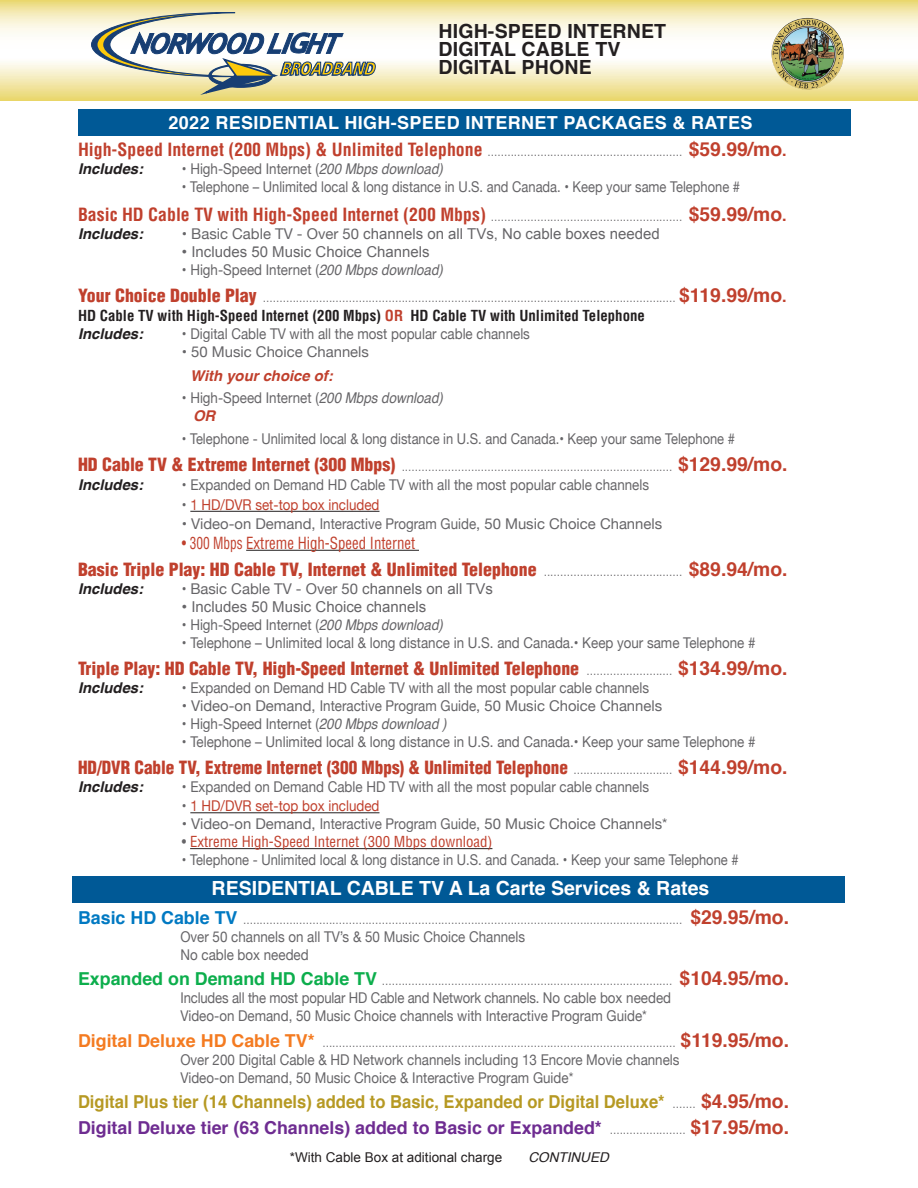
<style>
.page{position:relative;width:918px;height:1188px;background:#fff}
.page>*{position:absolute;margin:0;border:0;box-sizing:border-box;transform-origin:0 0}
.t1{font:700 19.5px/18px "Helvetica";letter-spacing:.01em;color:#231f20}
.t2{font:700 19.5px "Helvetica";color:#fff}
.t3{font:700 18px "Helvetica";letter-spacing:.02em;color:#fff}
.t4{font:900 condensed 17.85px "Helvetica";color:#c0402d}
.t5{font:700 17.85px/25.5px "Helvetica";color:#b69923;scale:.93 1}
.t6{font:900 condensed 17.85px "Helvetica";color:#c0402d;scale:.96 1}
.t7{font:condensed 16.35px "Helvetica";color:#c0402d;scale:.82 1}
.t8{font:15px "Arial";color:#666568}
.t9{font:14.85px/18px "Helvetica Neue";color:#666568;scale:.9 1}
.t10{font:14.85px "Helvetica Neue";color:#666568;scale:.87 1}
.t11{font:14.85px "Helvetica Neue";color:#666568}
.t12{font:14.85px/18px "Helvetica Neue";color:#666568;scale:.88 1}
.t13{font:700 condensed 14.85px/18px "Helvetica";color:#231f20}
.t14{font:italic 700 14.85px "Helvetica";color:#231f20}
.t15{font:14.85px "Helvetica Neue";color:#c0402d;scale:.9 1}
.t16{font:condensed 14.85px "Helvetica";color:#c0402d}
.t17{font:italic 700 14.85px "Helvetica";color:#c0402d}
.t18{font:13.5px "Arial";color:#231f20}
.t19{font:italic 13.5px "Helvetica";color:#231f20}
.t20{font:300 11.85px "Helvetica Neue";color:#666568}
.s1{font-family:"Helvetica";font-weight:700;font-stretch:condensed;font-size:17.85px;color:#c0402d}
.s2{font-family:"Helvetica";font-weight:700;font-size:19.35px;color:#c0402d}
.s3{font-family:"Helvetica";font-weight:700;font-size:16.35px;color:#c0402d}
.s4{font-family:"Helvetica";font-style:italic}
.s5{font-family:"Helvetica Neue";font-size:14.85px}
.s6{font-family:"Helvetica";font-weight:900;font-stretch:condensed;font-size:17.85px;color:#c0402d}
.s7{color:#c0402d}
.s8{font-style:italic;font-stretch:normal}
.s9{color:#666568}
.s10{font-family:"Helvetica Neue";font-weight:300;font-stretch:normal;font-size:11.85px;color:#666568}
.s11{font-weight:700;font-stretch:normal;font-size:19.35px}
.s12{font-family:"Arial";font-size:15px}
.s13{font-family:"Helvetica";font-weight:700;font-size:17.85px;color:#0079c2}
.s14{font-family:"Helvetica";font-weight:700;font-size:17.85px;color:#0cae4c}
.s15{font-family:"Helvetica";font-weight:700;font-size:17.85px;color:#f47b21}
.s16{font-family:"Helvetica Neue";font-weight:300;font-size:11.85px;color:#666568}
.s17{font-size:19.35px;color:#c0402d}
.s18{color:#6e2c91}
</style>
<div class="page">
<div style="left:73px;top:876px;width:772px;height:27px;background:#005996"></div>
<div style="left:78px;top:110px;width:772px;height:26px;background:#005996"></div>
<svg style="left:0;top:0;width:918px;height:100px"></svg>
<hr style="left:190px;top:511px;width:189px;height:1px;background:#231f20">
<hr style="left:246px;top:550px;width:173px;height:1px;background:#231f20">
<hr style="left:190px;top:812px;width:189px;height:1px;background:#231f20">
<hr style="left:190px;top:848px;width:302px;height:1px;background:#231f20">
<svg style="left:91px;top:12px;width:285px;height:83px"></svg>
<img style="left:771px;top:18px;width:73px;height:72px">
<h1 class="t1" style="left:438px;top:22px;width:229px">HIGH-SPEED INTERNET<br>DIGITAL CABLE TV<br>DIGITAL PHONE</h1>
<h2 class="t3" style="left:169px;top:108px;width:585px">2022 RESIDENTIAL HIGH-SPEED INTERNET PACKAGES &amp; RATES</h2>
<p class="t20" style="left:78px;top:142px;width:710px"><span class="s1">High-Speed Internet (200 Mbps) &amp; Unlimited Telephone</span> ........................................................... <span class="s2">$59.99/mo</span><span class="s3">.</span></p>
<p class="t14" style="left:78px;top:157px;width:67px">Includes:</p>
<p class="t9" style="left:182px;top:161px;width:291px">• High-Speed Internet (<span class="s4">200 Mbps download)</span></p>
<p class="t10" style="left:182px;top:176px;width:643px">• Telephone – Unlimited local &amp; long distance in U.S. and Canada. • Keep your same Telephone #</p>
<p class="t20" style="left:78px;top:207px;width:710px"><span class="s1">Basic HD Cable TV with High-Speed Internet (200 Mbps)</span> .......................................................... <span class="s2">$59.99/mo</span><span class="s3">.</span></p>
<p class="t14" style="left:78px;top:221px;width:67px">Includes:</p>
<p class="t8" style="left:182px;top:223px;width:479px"><span class="s5">• Basic Cable TV - Over 50</span> channels on all TVs, No cable boxes needed</p>
<p class="t8" style="left:182px;top:241px;width:249px">• Includes 50 Music Choice Channels</p>
<p class="t9" style="left:182px;top:261px;width:291px">• High-Speed Internet (<span class="s4">200 Mbps download)</span></p>
<p class="t20" style="left:78px;top:288px;width:710px"><span class="s6">Your Choice Double Play</span> ............................................................................................................................. <span class="s2">$119.99/mo</span><span class="s3">.</span></p>
<p class="t13" style="left:78px;top:306px;width:569px">HD Cable TV with High-Speed Internet (200 Mbps) <span class="s7">OR</span> HD Cable TV with Unlimited Telephone<br><span class="s8">Includes:</span></p>
<p class="t9" style="left:182px;top:325px;width:388px">• Digital Cable TV with all the most popular cable channels</p>
<p class="t11" style="left:182px;top:341px;width:189px">• 50 Music Choice Channels</p>
<p class="t17" style="left:190px;top:363px;width:144px">With your choice of:</p>
<p class="t9" style="left:182px;top:390px;width:291px">• High-Speed Internet (<span class="s4">200 Mbps download)</span></p>
<p class="t17" style="left:193px;top:404px;width:24px">OR</p>
<p class="t10" style="left:182px;top:428px;width:637px">• Telephone - Unlimited local &amp; long distance in U.S. and Canada.• Keep your same Telephone #</p>
<p class="t20" style="left:78px;top:457px;width:711px"><span class="s6">HD Cable TV &amp; Extreme Internet (300 Mbps)</span> .................................................................................. <span class="s2">$129.99/mo.</span></p>
<p class="t14" style="left:78px;top:473px;width:67px">Includes:</p>
<p class="t9" style="left:182px;top:477px;width:521px">• Expanded on Demand HD Cable TV with all the most popular cable channels</p>
<p class="t15" style="left:182px;top:494px;width:221px"><span class="s9">•</span> 1 HD/DVR set-top box included</p>
<p class="t11" style="left:182px;top:513px;width:482px">• Video-on Demand, Interactive Program Guide, 50 Music Choice Channels</p>
<h3 class="t7" style="left:182px;top:533px;width:286px">• 300 Mbps Extreme High-Speed Internet</h3>
<h3 class="t4" style="left:78px;top:558px;width:711px">Basic Triple Play: HD Cable TV, Internet &amp; Unlimited Telephone <span class="s10">..........................................</span> <span class="s11">$89.94/mo.</span></h3>
<p class="t14" style="left:78px;top:576px;width:67px">Includes:</p>
<p class="t9" style="left:182px;top:580px;width:347px">• Basic Cable TV - Over 50 <span class="s12">channels on all TVs</span></p>
<p class="t8" style="left:182px;top:597px;width:246px">• Includes 50 Music Choice channels</p>
<p class="t9" style="left:182px;top:616px;width:291px">• High-Speed Internet (<span class="s4">200 Mbps download)</span></p>
<p class="t9" style="left:182px;top:634px;width:639px">• Telephone – Unlimited local &amp; long distance in U.S. and Canada.• Keep your same Telephone #</p>
<h3 class="t4" style="left:78px;top:657px;width:711px">Triple Play: HD Cable TV, High-Speed Internet &amp; Unlimited Telephone <span class="s10">..........................</span> <span class="s11">$134.99/mo.</span></h3>
<p class="t14" style="left:78px;top:675px;width:67px">Includes:</p>
<p class="t9" style="left:182px;top:679px;width:521px">• Expanded on Demand HD Cable TV with all the most popular cable channels</p>
<p class="t11" style="left:182px;top:695px;width:482px">• Video-on Demand, Interactive Program Guide, 50 Music Choice Channels</p>
<p class="t9" style="left:182px;top:715px;width:296px">• High-Speed Internet (<span class="s4">200 Mbps download )</span></p>
<p class="t9" style="left:182px;top:733px;width:639px">• Telephone – Unlimited local &amp; long distance in U.S. and Canada.• Keep your same Telephone #</p>
<h3 class="t6" style="left:78px;top:756px;width:741px">HD/DVR Cable TV, Extreme Internet (300 Mbps) &amp; Unlimited Telephone <span class="s10">..............................</span> <span class="s11">$144.99/mo.</span></h3>
<p class="t14" style="left:78px;top:774px;width:67px">Includes:</p>
<p class="t9" style="left:182px;top:778px;width:521px">• Expanded on Demand Cable HD TV with all the most popular cable channels</p>
<p class="t15" style="left:182px;top:795px;width:221px"><span class="s9">•</span> 1 HD/DVR set-top box included</p>
<p class="t11" style="left:182px;top:813px;width:487px">• Video-on Demand, Interactive Program Guide, 50 Music Choice Channels*</p>
<p class="t16" style="left:182px;top:833px;width:312px"><span class="s9">•</span> Extreme High-Speed Internet (300 Mbps download)</p>
<p class="t10" style="left:182px;top:849px;width:641px">• Telephone - Unlimited local &amp; long distance in U.S. and Canada. • Keep your same Telephone #</p>
<h1 class="t2" style="left:212px;top:873px;width:499px">RESIDENTIAL CABLE TV A La Carte Services &amp; Rates</h1>
<p class="t20" style="left:78px;top:910px;width:713px"><span class="s13">Basic HD Cable TV</span> ..................................................................................................................................... <span class="s2">$29.95/mo.</span></p>
<p class="t9" style="left:180px;top:928px;width:384px">Over 50 channels on all TV’s &amp; 50 Music Choice Channels<br>No cable box needed</p>
<p class="t20" style="left:78px;top:972px;width:713px"><span class="s14">Expanded on Demand HD Cable TV</span> ........................................................................................ <span class="s2">$104.95/mo.</span></p>
<p class="t12" style="left:180px;top:990px;width:559px">Includes all the most popular HD Cable and Network channels. No cable box needed<br>Video-on Demand, 50 Music Choice channels with Interactive Program Guide*</p>
<p class="t20" style="left:78px;top:1033px;width:713px"><span class="s15">Digital Deluxe HD Cable TV*</span> ........................................................................................................... <span class="s2">$119.95/mo.</span></p>
<p class="t9" style="left:180px;top:1051px;width:556px">Over 200 Digital Cable &amp; HD Network channels including 13 Encore Movie channels<br>Video-on Demand, 50 Music Choice &amp; Interactive Program Guide*</p>
<h3 class="t5" style="left:78px;top:1090px;width:766px">Digital Plus tier (14 Channels) added to Basic, Expanded or Digital Deluxe* <span class="s16">.......</span> <span class="s17">$4.95/mo.<br></span><span class="s18">Digital Deluxe tier (63 Channels) added to Basic or Expanded*</span> <span class="s16">.......................</span> <span class="s17">$17.95/mo.</span></h3>
<p class="t18" style="left:290px;top:1148px;width:214px">*With Cable Box at aditional charge</p>
<p class="t19" style="left:529px;top:1146px;width:82px">CONTINUED</p>
</div>
